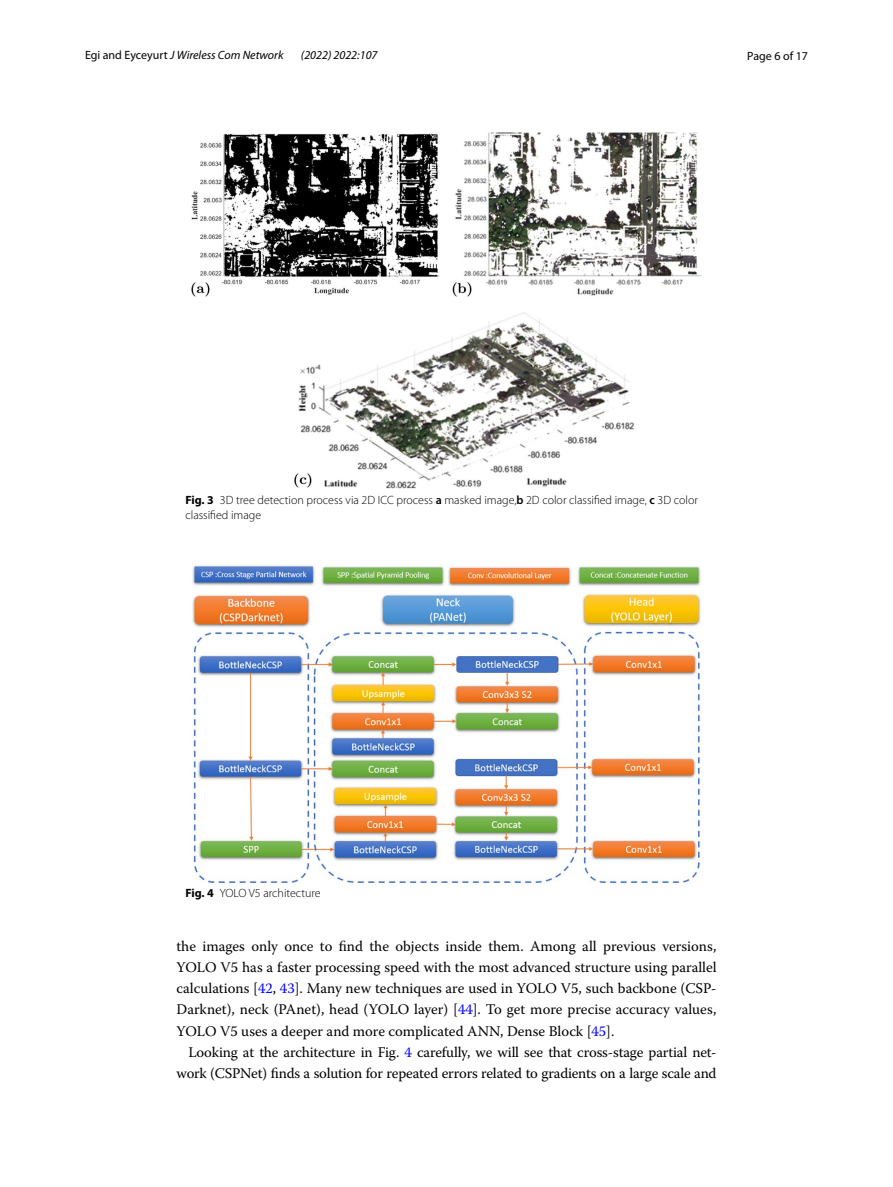
<style>
.page{position:relative;width:893px;height:1187px;background:#fff}
.page>*{position:absolute;margin:0;border:0;box-sizing:border-box;transform-origin:0 0}
.t1{font:14.7px/21.3px "Warnock Pro";letter-spacing:-.015em;color:#000;text-align:justify}
.t2{font:300 12px/15px "Myriad Pro";color:#000}
.t3{font:italic 12px "Myriad Pro";color:#000}
.t4{font:12px "Myriad Pro";color:#000}
.s1{font-style:normal}
.s2{font-weight:700}
.s3{font-weight:600}
.s4{color:#00f}
</style>
<div class="page">
<img style="left:191px;top:133px;width:510px;height:355px">
<img style="left:191px;top:564px;width:510px;height:318px">
<p class="t3" style="left:85px;top:48px;width:200px"><span class="s1">Egi and Eyceyurt</span> J Wireless Com Network</p>
<p class="t3" style="left:301px;top:48px;width:78px">(2022) 2022:107</p>
<p class="t4" style="left:747px;top:48px;width:62px">Page 6 of 17</p>
<p class="t2" style="left:185px;top:492px;width:514px"><span class="s2">Fig. 3</span> 3D tree detection process via 2D ICC process <span class="s3">a</span> masked image,<span class="s3">b</span> 2D color classified image, <span class="s3">c</span> 3D color classified image</p>
<p class="t2" style="left:185px;top:885px;width:137px"><span class="s2">Fig. 4</span> YOLO V5 architecture</p>
<p class="t1" style="left:176px;top:934px;width:542px">the images only once to find the objects inside them. Among all previous versions, YOLO V5 has a faster processing speed with the most advanced structure using parallel calculations [<span class="s4">42</span>, <span class="s4">43</span>]. Many new techniques are used in YOLO V5, such backbone (CSP-Darknet), neck (PAnet), head (YOLO layer) [<span class="s4">44</span>]. To get more precise accuracy values, YOLO V5 uses a deeper and more complicated ANN, Dense Block [<span class="s4">45</span>].</p>
<p class="t1" style="left:176px;top:1041px;width:542px;text-align:right">Looking at the architecture in Fig. <span class="s4">4</span> carefully, we will see that cross-stage partial net&shy;work (CSPNet) finds a solution for repeated errors related to gradients on a large scale and</p>
</div>
